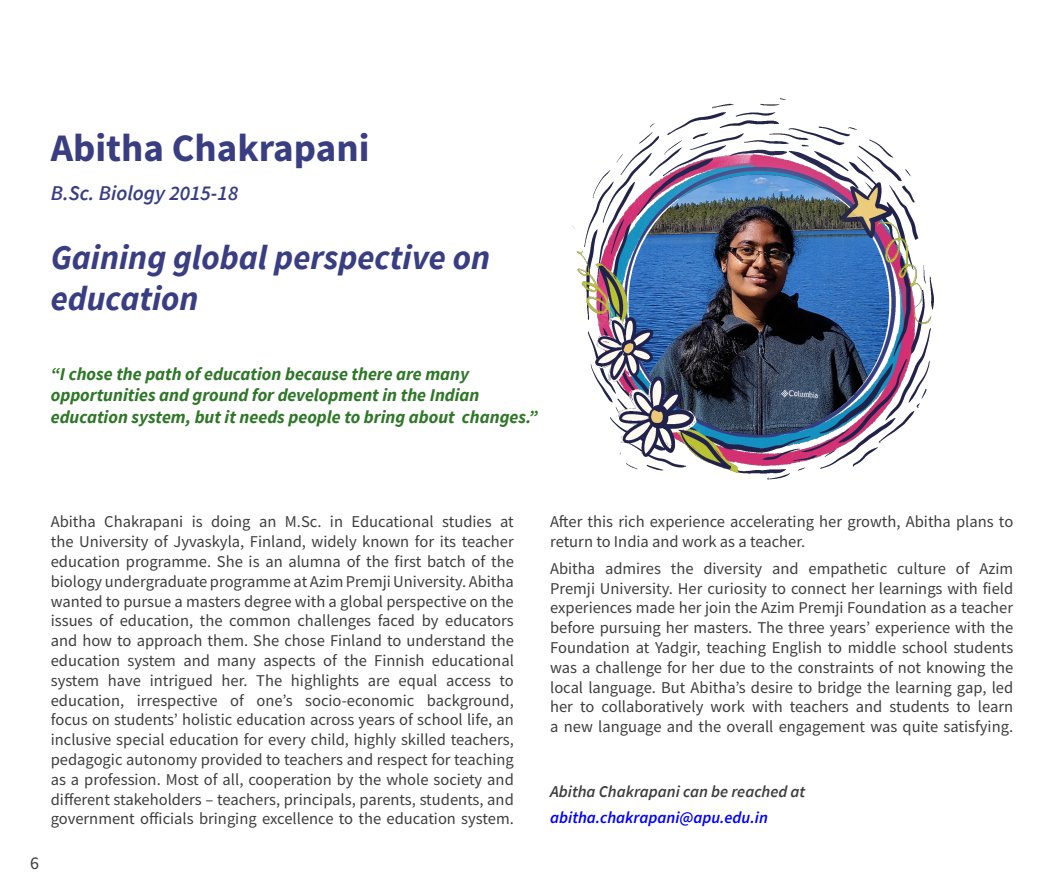
<style>
.page{position:relative;width:1064px;height:893px;background:#fff}
.page>*{position:absolute;margin:0;border:0;box-sizing:border-box;transform-origin:0 0}
.t1{font:700 39px "Source Sans Pro";color:#393e82}
.t2{font:italic 700 34.5px/41.4px "Source Sans Pro";color:#393e82}
.t3{font:italic 600 21px "Source Sans Pro";color:#393e82}
.t4{font:italic 700 18px/21.6px "Source Sans Pro";color:#2f7728}
.t5{font:18px "Source Sans Pro";color:#3b3b3a}
.N1_Body_Copy{font:16.5px/19.8px "Source Sans Pro";color:#3e3e3e;text-align:justify}
.t6{font:italic 600 16.5px "Source Sans Pro";color:#3e3e3e}
.t7{font:italic 600 16.5px "Source Sans Pro";color:#00f}
</style>
<div class="page">
<img style="left:572px;top:99px;width:362px;height:381px">
<h1 class="t1" style="left:51px;top:122px;width:320px">Abitha Chakrapani</h1>
<p class="t3" style="left:51px;top:179px;width:189px">B.Sc. Biology 2015-18</p>
<h2 class="t2" style="left:51px;top:236px;width:440px">Gaining global perspective on education</h2>
<p class="t4" style="left:51px;top:362px;width:488px">“I chose the path of education because there are many opportunities and ground for development in the Indian education system, but it needs people to bring about changes.”</p>
<p class="t5" style="left:30px;top:852px;width:10px">6</p>
<p class="N1_Body_Copy" style="left:51px;top:512px;width:464px">Abitha Chakrapani is doing an M.Sc. in Educational studies at the University of Jyvaskyla, Finland, widely known for its teacher education programme. She is an alumna of the first batch of the biology undergraduate programme at Azim Premji University. Abitha wanted to pursue a masters degree with a global perspective on the issues of education, the common challenges faced by educators and how to approach them. She chose Finland to understand the education system and many aspects of the Finnish educational system have intrigued her. The highlights are equal access to education, irrespective of one’s socio-economic background, focus on students’ holistic education across years of school life, an inclusive special education for every child, highly skilled teachers, pedagogic autonomy provided to teachers and respect for teaching as a profession. Most of all, cooperation by the whole society and different stakeholders – teachers, principals, parents, students, and government officials bringing excellence to the education system.</p>
<p class="N1_Body_Copy" style="left:550px;top:512px;width:464px">After this rich experience accelerating her growth, Abitha plans to return to India and work as a teacher.</p>
<p class="N1_Body_Copy" style="left:550px;top:558px;width:464px">Abitha admires the diversity and empathetic culture of Azim Premji University. Her curiosity to connect her learnings with field experiences made her join the Azim Premji Foundation as a teacher before pursuing her masters. The three years’ experience with the Foundation at Yadgir, teaching English to middle school students was a challenge for her due to the constraints of not knowing the local language. But Abitha’s desire to bridge the learning gap, led her to collaboratively work with teachers and students to learn a new language and the overall engagement was quite satisfying.</p>
<p class="t6" style="left:550px;top:780px;width:256px">Abitha Chakrapani can be reached at</p>
<p class="t7" style="left:550px;top:807px;width:219px">abitha.chakrapani@apu.edu.in</p>
</div>
